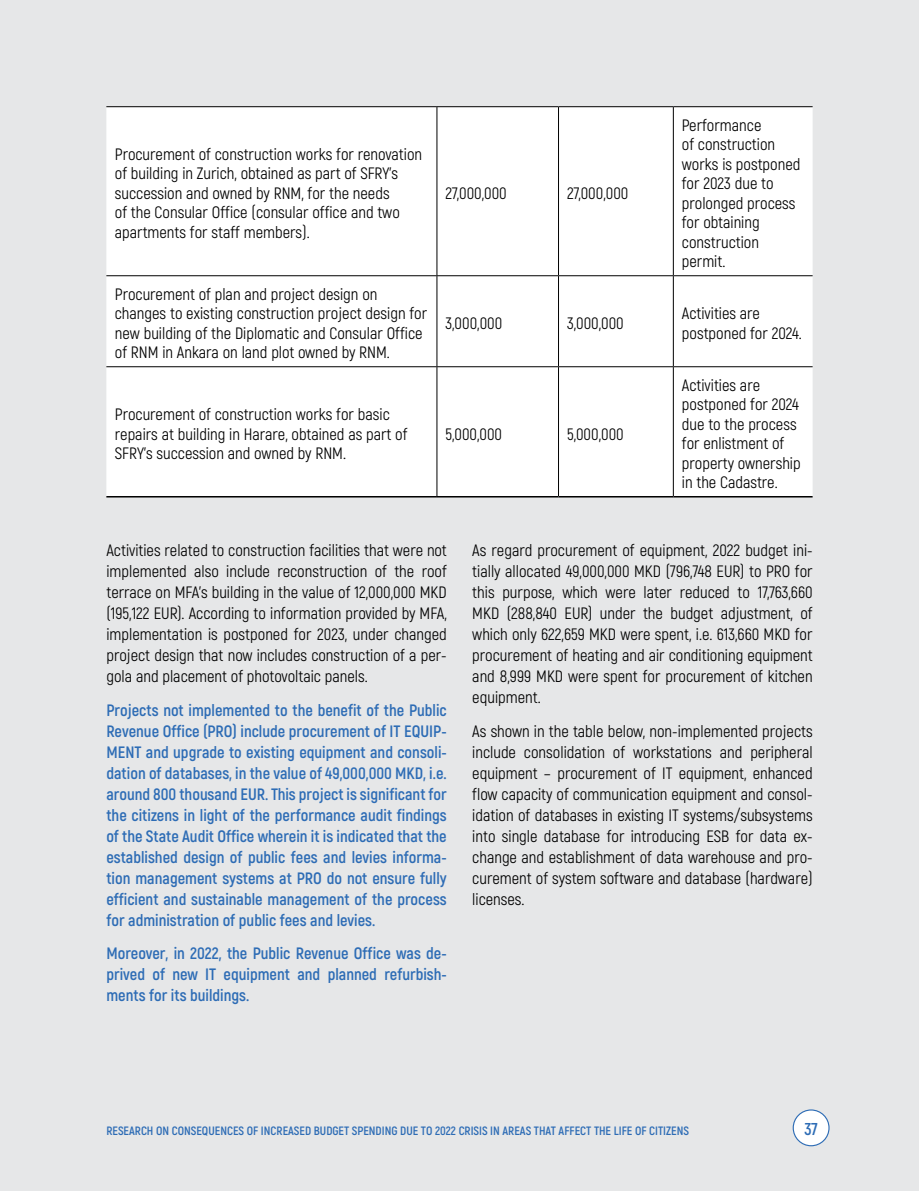
<style>
.page{position:relative;width:919px;height:1191px;background:#fff}
.page>*{position:absolute;margin:0;border:0;box-sizing:border-box;transform-origin:0 0}
.t1{font:700 17.1px "Akrobat";color:#2d6cb5}
.t2{font:16.5px/19.5px "Akrobat";color:#000}
.t3{font:700 16.5px/21px "Akrobat";color:#2d6cb5;text-align:justify}
.t4{font:700 12.15px "Akrobat";color:#2d6cb5}
</style>
<div class="page">
<div style="left:0;top:0;width:918px;height:1191px;background:#e6e7e8"></div>
<div style="left:793px;top:1110px;width:35px;height:35px;background:#fff;border-radius:50%"></div>
<div style="left:792px;top:1109px;width:37px;height:37px;border:1px solid #2d6cb5;border-radius:50%"></div>
<div style="left:106px;top:107px;width:706px;height:389px;background:#fff"></div>
<hr style="left:436px;top:107px;width:1px;height:168px;background:#000">
<hr style="left:558px;top:107px;width:1px;height:168px;background:#000">
<hr style="left:673px;top:107px;width:1px;height:168px;background:#000">
<hr style="left:436px;top:276px;width:1px;height:90px;background:#000">
<hr style="left:558px;top:276px;width:1px;height:90px;background:#000">
<hr style="left:673px;top:276px;width:1px;height:90px;background:#000">
<hr style="left:436px;top:367px;width:1px;height:129px;background:#000">
<hr style="left:558px;top:367px;width:1px;height:129px;background:#000">
<hr style="left:673px;top:367px;width:1px;height:129px;background:#000">
<hr style="left:106px;top:106px;width:331px;height:1px;background:#000">
<hr style="left:437px;top:106px;width:121px;height:1px;background:#000">
<hr style="left:558px;top:106px;width:115px;height:1px;background:#000">
<hr style="left:673px;top:106px;width:139px;height:1px;background:#000">
<hr style="left:106px;top:275px;width:331px;height:1px;background:#000">
<hr style="left:437px;top:275px;width:121px;height:1px;background:#000">
<hr style="left:558px;top:275px;width:115px;height:1px;background:#000">
<hr style="left:673px;top:275px;width:139px;height:1px;background:#000">
<hr style="left:106px;top:366px;width:331px;height:1px;background:#000">
<hr style="left:437px;top:366px;width:121px;height:1px;background:#000">
<hr style="left:558px;top:366px;width:115px;height:1px;background:#000">
<hr style="left:673px;top:366px;width:139px;height:1px;background:#000">
<hr style="left:106px;top:496px;width:331px;height:1px;background:#000">
<hr style="left:437px;top:496px;width:121px;height:1px;background:#000">
<hr style="left:558px;top:496px;width:115px;height:1px;background:#000">
<hr style="left:673px;top:496px;width:139px;height:1px;background:#000">
<p class="t2" style="left:115px;top:144px;width:309px">Procurement of construction works for renovation of building in Zurich, obtained as part of SFRY’s succession and owned by RNM, for the needs<br>of the Consular Office (consular office and two apartments for staff members).</p>
<p class="t2" style="left:115px;top:284px;width:314px">Procurement of plan and project design on changes to existing construction project design for new building of the Diplomatic and Consular Office of RNM in Ankara on land plot owned by RNM.</p>
<p class="t2" style="left:115px;top:404px;width:294px">Procurement of construction works for basic repairs at building in Harare, obtained as part of<br>SFRY’s succession and owned by RNM.</p>
<p class="t2" style="left:445px;top:183px;width:63px">27,000,000</p>
<p class="t2" style="left:567px;top:183px;width:63px">27,000,000</p>
<p class="t2" style="left:681px;top:115px;width:120px">Performance<br>of construction works is postponed for 2023 due to prolonged process for obtaining construction permit.</p>
<p class="t2" style="left:445px;top:313px;width:58px">3,000,000</p>
<p class="t2" style="left:567px;top:313px;width:58px">3,000,000</p>
<p class="t2" style="left:681px;top:304px;width:121px">Activities are postponed for 2024.</p>
<p class="t2" style="left:445px;top:424px;width:58px">5,000,000</p>
<p class="t2" style="left:567px;top:424px;width:58px">5,000,000</p>
<p class="t2" style="left:681px;top:375px;width:120px">Activities are postponed for 2024 due to the process for enlistment of property ownership in the Cadastre.</p>
<p class="t2" style="left:106px;top:539px;width:342px;line-height:21px;text-align:justify">Activities related to construction facilities that were not implemented also include reconstruction of the roof terrace on MFA’s building in the value of 12,000,000 MKD (195,122 EUR). According to information provided by MFA, implementation is postponed for 2023, under changed project design that now includes construction of a per&shy;gola and placement of photovoltaic panels.</p>
<p class="t3" style="left:106px;top:699px;width:342px">Projects not implemented to the benefit of the Public Revenue Office (PRO) include procurement of IT EQUIP-MENT and upgrade to existing equipment and consoli&shy;dation of databases, in the value of 49,000,000 MKD, i.e. around 800 thousand EUR. This project is significant for the citizens in light of the performance audit findings of the State Audit Office wherein it is indicated that the established design of public fees and levies informa&shy;tion management systems at PRO do not ensure fully efficient and sustainable management of the process for administration of public fees and levies.</p>
<p class="t3" style="left:106px;top:943px;width:342px">Moreover, in 2022, the Public Revenue Office was de&shy;prived of new IT equipment and planned refurbish&shy;ments for its buildings.</p>
<p class="t2" style="left:472px;top:539px;width:342px;line-height:21px;text-align:justify">As regard procurement of equipment, 2022 budget ini&shy;tially allocated 49,000,000 MKD (796,748 EUR) to PRO for this purpose, which were later reduced to 17,763,660<br>MKD (288,840 EUR) under the budget adjustment, of which only 622,659 MKD were spent, i.e. 613,660 MKD for procurement of heating and air conditioning equipment and 8,999 MKD were spent for procurement of kitchen equipment.</p>
<p class="t2" style="left:472px;top:720px;width:342px;line-height:21px;text-align:justify">As shown in the table below, non-implemented projects include consolidation of workstations and peripheral equipment – procurement of IT equipment, enhanced flow capacity of communication equipment and consol&shy;idation of databases in existing IT systems/subsystems into single database for introducing ESB for data ex&shy;change and establishment of data warehouse and pro&shy;curement of system software and database (hardware) licenses.</p>
<p class="t4" style="left:106px;top:1122px;width:584px">RESEARCH ON CONSEQUENCES OF INCREASED BUDGET SPENDING DUE TO 2022 CRISIS IN AREAS THAT AFFECT THE LIFE OF CITIZENS</p>
<p class="t1" style="left:804px;top:1118px;width:15px">37</p>
</div>
